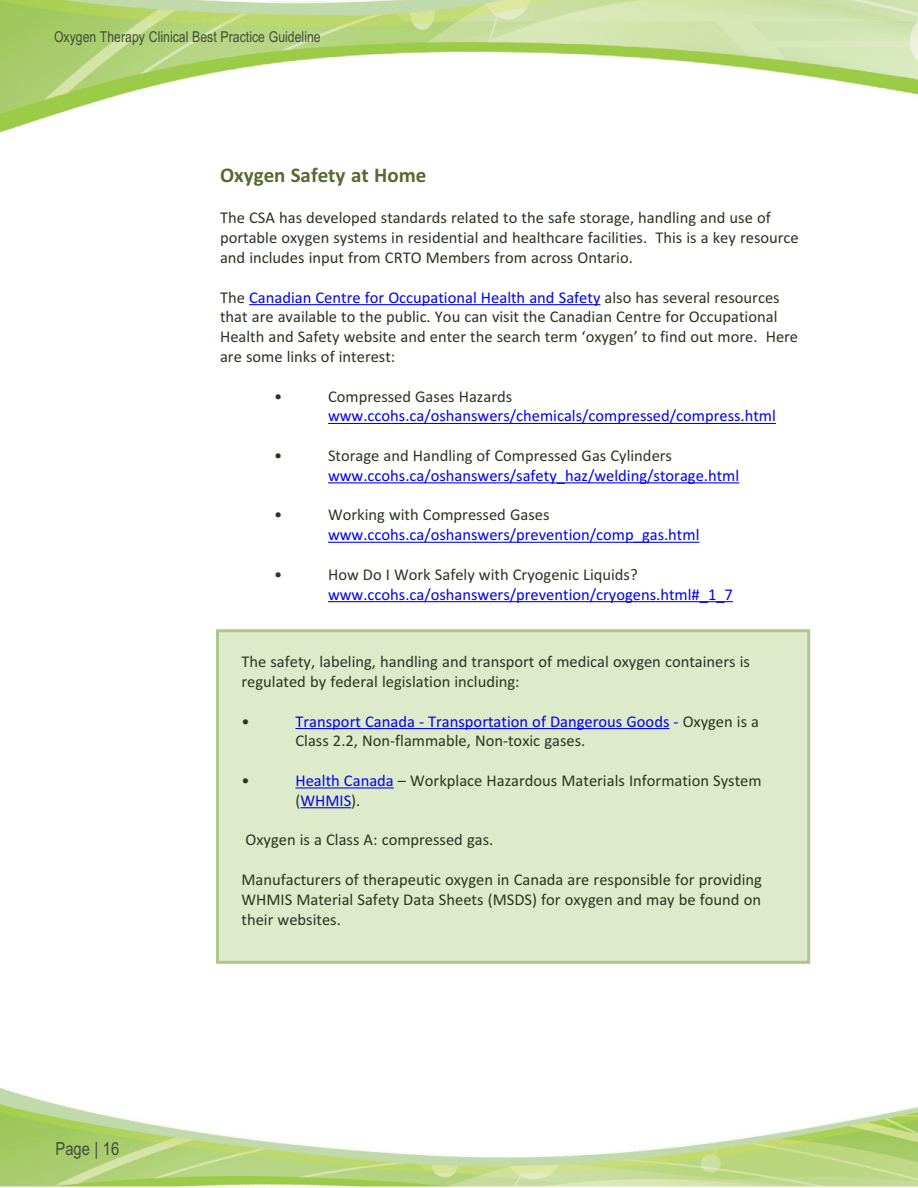
<style>
.page{position:relative;width:918px;height:1188px;background:#fff}
.page>*{position:absolute;margin:0;border:0;box-sizing:border-box;transform-origin:0 0}
.t1{font:700 21px "Calibri";color:#556b2f}
.t2{font:18px "Arial Narrow";color:#414d36}
.t3{font:16.5px/19.8px "Calibri";color:#2a3520}
.t4{font:16.5px/19.8px "Calibri";color:#00f}
.t5{font:15px "Arial Narrow";color:#414d36}
.s1{color:#00f}
.s2{color:#2a3520}
</style>
<div class="page">
<img style="left:0;top:0;width:918px;height:133px">
<img style="left:0;top:1087px;width:918px;height:99px">
<hr style="left:249px;top:304px;width:351px;height:1px;background:#00f">
<hr style="left:328px;top:423px;width:448px;height:1px;background:#00f">
<hr style="left:328px;top:482px;width:411px;height:1px;background:#00f">
<hr style="left:328px;top:542px;width:371px;height:1px;background:#00f">
<hr style="left:328px;top:601px;width:405px;height:1px;background:#00f">
<div style="left:219px;top:632px;width:588px;height:329px;background:#ddebcb"></div>
<div style="left:216px;top:629px;width:594px;height:335px;border:3px solid #afc68d"></div>
<hr style="left:296px;top:728px;width:373px;height:1px;background:#00f">
<hr style="left:296px;top:787px;width:98px;height:2px;background:#00f">
<hr style="left:301px;top:807px;width:50px;height:1px;background:#00f">
<p class="t5" style="left:54px;top:28px;width:268px">Oxygen Therapy Clinical Best Practice Guideline</p>
<p class="t1" style="left:220px;top:162px;width:208px">Oxygen Safety at Home</p>
<p class="t3" style="left:220px;top:208px;width:580px">The CSA has developed standards related to the safe storage, handling and use of portable oxygen systems in residential and healthcare facilities. This is a key resource and includes input from CRTO Members from across Ontario.</p>
<p class="t3" style="left:220px;top:287px;width:580px">The <span class="s1">Canadian Centre for Occupational Health and Safety</span> also has several resources that are available to the public. You can visit the Canadian Centre for Occupational Health and Safety website and enter the search term ‘oxygen’ to find out more. Here are some links of interest:</p>
<p class="t3" style="left:274px;top:386px;width:10px">•</p>
<p class="t3" style="left:328px;top:386px;width:186px">Compressed Gases Hazards</p>
<p class="t4" style="left:328px;top:406px;width:449px">www.ccohs.ca/oshanswers/chemicals/compressed/compress.html</p>
<p class="t3" style="left:274px;top:445px;width:10px">•</p>
<p class="t3" style="left:328px;top:445px;width:346px">Storage and Handling of Compressed Gas Cylinders</p>
<p class="t4" style="left:328px;top:465px;width:413px">www.ccohs.ca/oshanswers/safety_haz/welding/storage.html</p>
<p class="t3" style="left:274px;top:505px;width:10px">•</p>
<p class="t3" style="left:328px;top:505px;width:223px">Working with Compressed Gases</p>
<p class="t4" style="left:328px;top:525px;width:373px">www.ccohs.ca/oshanswers/prevention/comp_gas.html</p>
<p class="t3" style="left:274px;top:564px;width:10px">•</p>
<p class="t3" style="left:328px;top:564px;width:311px">How Do I Work Safely with Cryogenic Liquids?</p>
<p class="t4" style="left:328px;top:584px;width:406px">www.ccohs.ca/oshanswers/prevention/cryogens.html#_1_7</p>
<p class="t2" style="left:56px;top:1138px;width:65px">Page | 16</p>
<p class="t3" style="left:241px;top:652px;width:510px">The safety, labeling, handling and transport of medical oxygen containers is regulated by federal legislation including:</p>
<p class="t3" style="left:241px;top:711px;width:10px">•</p>
<p class="t4" style="left:295px;top:711px;width:465px">Transport Canada - Transportation of Dangerous Goods - <span class="s2">Oxygen is a<br>Class 2.2, Non-flammable, Non-toxic gases.</span></p>
<p class="t3" style="left:242px;top:770px;width:10px">•</p>
<p class="t3" style="left:295px;top:770px;width:468px"><span class="s1">Health Canada</span> – Workplace Hazardous Materials Information System (<span class="s1">WHMIS</span>).</p>
<p class="t3" style="left:246px;top:830px;width:249px">Oxygen is a Class A: compressed gas.</p>
<p class="t3" style="left:242px;top:869px;width:522px;text-align:justify">Manufacturers of therapeutic oxygen in Canada are responsible for providing WHMIS Material Safety Data Sheets (MSDS) for oxygen and may be found on their websites.</p>
</div>
